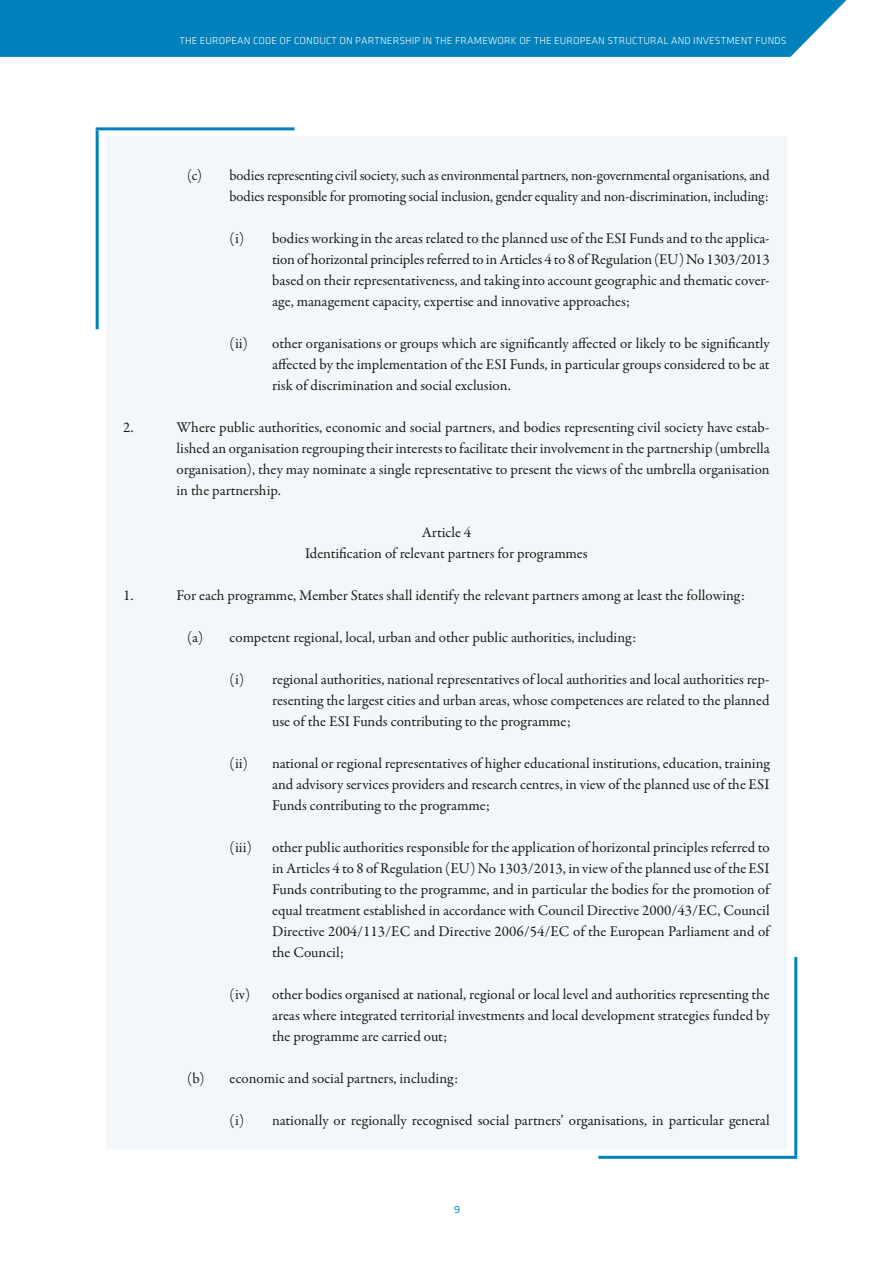
<style>
.page{position:relative;width:893px;height:1263px;background:#fff}
.page>*{position:absolute;margin:0;border:0;box-sizing:border-box;transform-origin:0 0}
.body_reglement_bulle{font:15px/21px "Garamond Premr Pro";letter-spacing:-.005em;color:#1a1a18;text-align:justify}
.body_centré{font:15px/21px "Garamond Premr Pro";color:#1a1a18;text-align:center}
.t1{font:10.5px "Klavika Light Caps SC";letter-spacing:.015em;color:#fff}
.t2{font:10.5px "EC Square Sans Pro";color:#0081bb}
</style>
<div class="page">
<div style="left:0;top:0;width:847px;height:57px;background:#0081bb"></div>
<hr style="left:794px;top:957px;width:3px;height:199px;background:#0081bb">
<hr style="left:598px;top:1156px;width:199px;height:3px;background:#0081bb">
<hr style="left:96px;top:130px;width:3px;height:199px;background:#0081bb">
<hr style="left:96px;top:127px;width:199px;height:3px;background:#0081bb">
<div style="left:106px;top:136px;width:681px;height:1012px;background:#f4f7fa"></div>
<p class="t1" style="left:179px;top:35px;width:609px">THE EUROPEAN CODE OF CONDUCT ON PARTNERSHIP IN THE FRAMEWORK OF THE EUROPEAN STRUCTURAL AND INVESTMENT FUNDS</p>
<p class="body_reglement_bulle" style="left:187px;top:165px;width:584px;text-align:right">(c) bodies representing civil society, such as environmental partners, non-governmental organisations, and bodies responsible for promoting social inclusion, gender equality and non-discrimination, including:</p>
<p class="body_reglement_bulle" style="left:272px;top:228px;width:499px;text-indent:-43px">(i) bodies working in the areas related to the planned use of the ESI Funds and to the applica&shy;tion of horizontal principles referred to in Articles 4 to 8 of Regulation (EU) No 1303/2013 based on their representativeness, and taking into account geographic and thematic cover&shy;age, management capacity, expertise and innovative approaches;</p>
<p class="body_reglement_bulle" style="left:272px;top:333px;width:499px;text-indent:-43px">(ii) other organisations or groups which are significantly affected or likely to be significantly affected by the implementation of the ESI Funds, in particular groups considered to be at risk of discrimination and social exclusion.</p>
<p class="body_reglement_bulle" style="left:123px;top:417px;width:12px">2.</p>
<p class="body_reglement_bulle" style="left:176px;top:417px;width:595px">Where public authorities, economic and social partners, and bodies representing civil society have estab&shy;lished an organisation regrouping their interests to facilitate their involvement in the partnership (umbrella organisation), they may nominate a single representative to present the views of the umbrella organisation in the partnership.</p>
<p class="body_centré" style="left:305px;top:522px;width:284px">Article 4<br>Identification of relevant partners for programmes</p>
<p class="body_reglement_bulle" style="left:123px;top:585px;width:12px">1.</p>
<p class="body_reglement_bulle" style="left:176px;top:585px;width:570px">For each programme, Member States shall identify the relevant partners among at least the following:</p>
<p class="body_reglement_bulle" style="left:187px;top:627px;width:451px">(a) competent regional, local, urban and other public authorities, including:</p>
<p class="body_reglement_bulle" style="left:272px;top:669px;width:499px;text-indent:-43px">(i) regional authorities, national representatives of local authorities and local authorities rep&shy;resenting the largest cities and urban areas, whose competences are related to the planned use of the ESI Funds contributing to the programme;</p>
<p class="body_reglement_bulle" style="left:272px;top:753px;width:499px;text-indent:-43px">(ii) national or regional representatives of higher educational institutions, education, training and advisory services providers and research centres, in view of the planned use of the ESI Funds contributing to the programme;</p>
<p class="body_reglement_bulle" style="left:230px;top:837px;width:24px">(iii)</p>
<p class="body_reglement_bulle" style="left:272px;top:837px;width:499px">other public authorities responsible for the application of horizontal principles referred to in Articles 4 to 8 of Regulation (EU) No 1303/2013, in view of the planned use of the ESI Funds contributing to the programme, and in particular the bodies for the promotion of equal treatment established in accordance with Council Directive 2000/43/EC, Council Directive 2004/113/EC and Directive 2006/54/EC of the European Parliament and of the Council;</p>
<p class="body_reglement_bulle" style="left:272px;top:984px;width:499px;text-indent:-43px">(iv) other bodies organised at national, regional or local level and authorities representing the areas where integrated territorial investments and local development strategies funded by the programme are carried out;</p>
<p class="body_reglement_bulle" style="left:187px;top:1068px;width:273px">(b) economic and social partners, including:</p>
<p class="body_reglement_bulle" style="left:230px;top:1110px;width:542px">(i) nationally or regionally recognised social partners’ organisations, in particular general</p>
<p class="t2" style="left:454px;top:1203px;width:7px">9</p>
</div>
